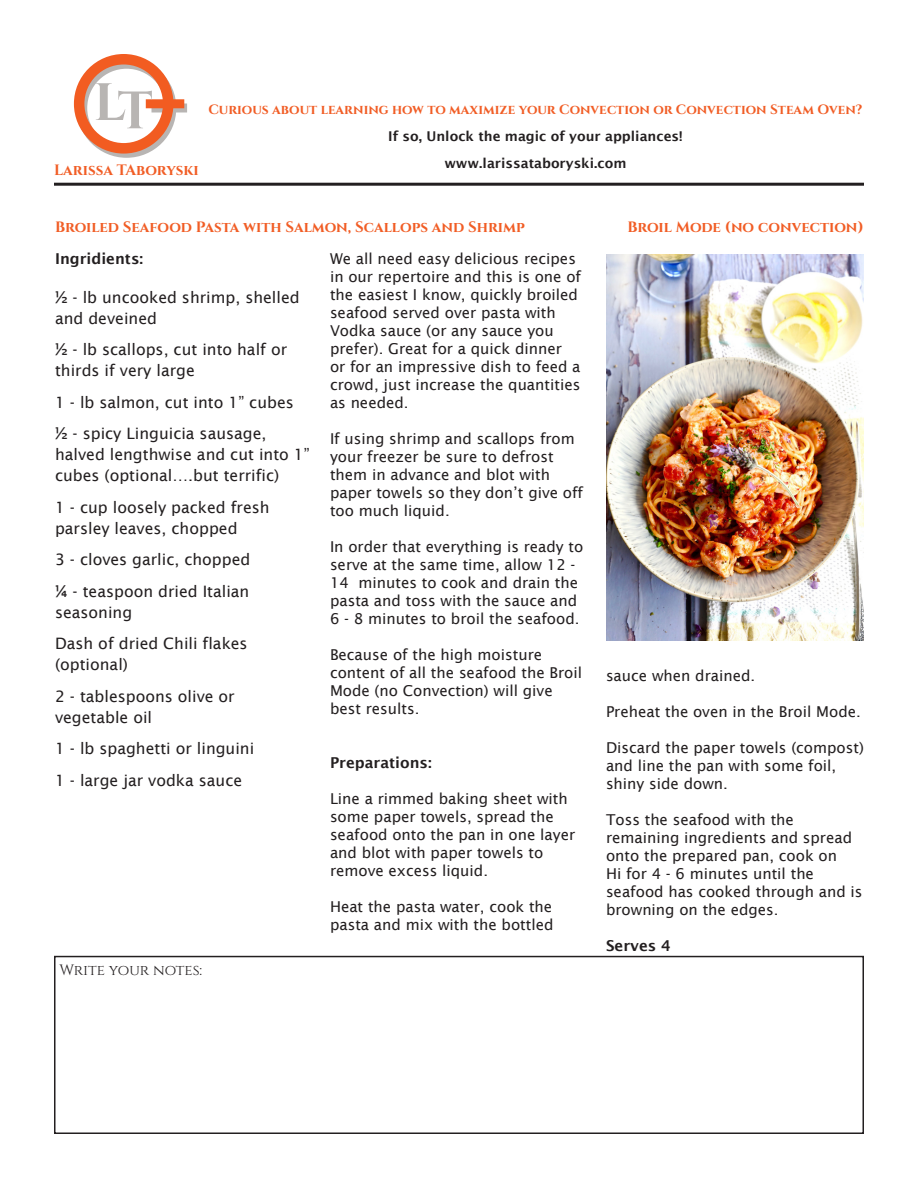
<style>
.page{position:relative;width:918px;height:1188px;background:#fff}
.page>*{position:absolute;margin:0;border:0;box-sizing:border-box;transform-origin:0 0}
.Ingredients_list{font:15.75px/21px "Lucida Sans";color:#231f20}
.Recipe_paragraph{font:15px/18px "Lucida Sans";color:#231f20}
.t1{font:700 15px "Cinzel";letter-spacing:-.005em;color:#f15d25}
.Recipe_paragraph-2{font:600 15px "Lucida Sans";color:#231f20}
.t2{font:15px "Cinzel";color:#231f20}
.t3{font:700 13.5px "Cinzel";color:#f15d25}
.t4{font:600 13.5px/27px "Lucida Sans";color:#231f20;text-align:center}
</style>
<div class="page">
<div style="left:77px;top:58px;width:99px;height:100px;border:10px solid #b8b5b3;border-radius:50%"></div>
<svg style="left:152px;top:103px;width:35px;height:9px"></svg>
<div style="left:74px;top:54px;width:100px;height:100px;border:10px solid #f25c21;border-radius:50%"></div>
<div style="left:146px;top:99px;width:38px;height:9px;background:#f25c21"></div>
<svg style="left:96px;top:83px;width:56px;height:45px"></svg>
<hr style="left:54px;top:183px;width:810px;height:3px;background:#231f20">
<div style="left:54px;top:956px;width:810px;height:178px;border:2px solid #231f20"></div>
<img style="left:606px;top:254px;width:258px;height:387px">
<p class="t1" style="left:54px;top:161px;width:146px">Larissa TAboryski</p>
<p class="t3" style="left:208px;top:101px;width:655px">Curious about learning how to maximize your Convection or Convection Steam Oven?</p>
<p class="t4" style="left:388px;top:122px;width:296px">If so, Unlock the magic of your appliances! www.larissataboryski.com</p>
<p class="t1" style="left:55px;top:218px;width:471px">Broiled Seafood Pasta with Salmon, Scallops and Shrimp</p>
<p class="t1" style="left:628px;top:218px;width:238px">Broil Mode (no convection)</p>
<p class="Recipe_paragraph-2" style="left:55px;top:250px;width:90px">Ingridients:</p>
<p class="Ingredients_list" style="left:55px;top:287px;width:246px">½ - lb uncooked shrimp, shelled and deveined</p>
<p class="Ingredients_list" style="left:55px;top:339px;width:234px">½ - lb scallops, cut into half or thirds if very large</p>
<p class="Ingredients_list" style="left:55px;top:392px;width:240px">1 - lb salmon, cut into 1” cubes</p>
<p class="Ingredients_list" style="left:55px;top:423px;width:256px">½ - spicy Linguicia sausage, halved lengthwise and cut into 1” cubes (optional….but terrific)</p>
<p class="Ingredients_list" style="left:55px;top:497px;width:216px">1 - cup loosely packed fresh parsley leaves, chopped</p>
<p class="Ingredients_list" style="left:55px;top:549px;width:197px">3 - cloves garlic, chopped</p>
<p class="Ingredients_list" style="left:55px;top:581px;width:196px">¼ - teaspoon dried Italian seasoning</p>
<p class="Ingredients_list" style="left:55px;top:633px;width:194px">Dash of dried Chili flakes (optional)</p>
<p class="Ingredients_list" style="left:55px;top:686px;width:181px">2 - tablespoons olive or vegetable oil</p>
<p class="Ingredients_list" style="left:55px;top:738px;width:201px">1 - lb spaghetti or linguini</p>
<p class="Ingredients_list" style="left:55px;top:770px;width:189px">1 - large jar vodka sauce</p>
<p class="t2" style="left:60px;top:962px;width:144px">Write your notes:</p>
<p class="Recipe_paragraph" style="left:330px;top:249px;width:253px">We all need easy delicious recipes in our repertoire and this is one of the easiest I know, quickly broiled seafood served over pasta with<br>Vodka sauce (or any sauce you prefer). Great for a quick dinner or for an impressive dish to feed a crowd, just increase the quantities as needed.</p>
<p class="Recipe_paragraph" style="left:330px;top:429px;width:255px">If using shrimp and scallops from your freezer be sure to defrost them in advance and blot with paper towels so they don’t give off too much liquid.</p>
<p class="Recipe_paragraph" style="left:330px;top:537px;width:255px">In order that everything is ready to serve at the same time, allow 12 -<br>14 minutes to cook and drain the pasta and toss with the sauce and<br>6 - 8 minutes to broil the seafood.</p>
<p class="Recipe_paragraph" style="left:330px;top:645px;width:254px">Because of the high moisture content of all the seafood the Broil<br>Mode (no Convection) will give best results.</p>
<p class="Recipe_paragraph-2" style="left:330px;top:754px;width:103px">Preparations:</p>
<p class="Recipe_paragraph" style="left:330px;top:789px;width:247px">Line a rimmed baking sheet with some paper towels, spread the seafood onto the pan in one layer and blot with paper towels to remove excess liquid.</p>
<p class="Recipe_paragraph" style="left:330px;top:897px;width:225px">Heat the pasta water, cook the pasta and mix with the bottled</p>
<p class="Recipe_paragraph" style="left:606px;top:667px;width:151px">sauce when drained.</p>
<p class="Recipe_paragraph" style="left:606px;top:703px;width:256px">Preheat the oven in the Broil Mode.</p>
<p class="Recipe_paragraph" style="left:606px;top:739px;width:259px">Discard the paper towels (compost) and line the pan with some foil, shiny side down.</p>
<p class="Recipe_paragraph" style="left:606px;top:811px;width:258px">Toss the seafood with the remaining ingredients and spread onto the prepared pan, cook on<br>Hi for 4 - 6 minutes until the seafood has cooked through and is browning on the edges.</p>
<p class="Recipe_paragraph-2" style="left:606px;top:937px;width:66px">Serves 4</p>
</div>
